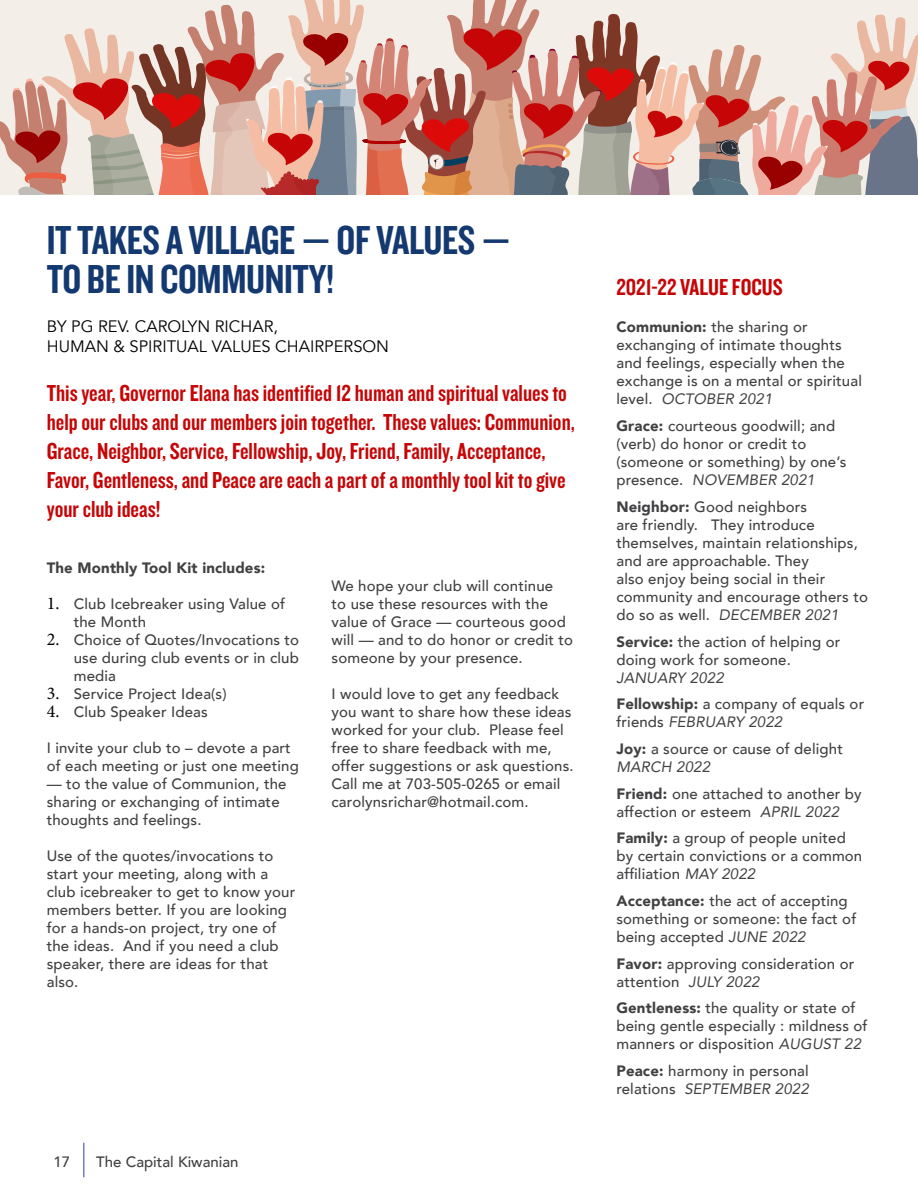
<style>
.page{position:relative;width:918px;height:1188px;background:#fff}
.page>*{position:absolute;margin:0;border:0;box-sizing:border-box;transform-origin:0 0}
.t1{font:42px/39px "Knockout HTF49 Liteweight";letter-spacing:-.01em;color:#133970}
.t2{font:24px/28.8px "Knockout HTF49 Liteweight";color:#c60506}
.t3{font:16.5px/19.8px "Avenir";color:#000}
.t4{font:500 15px/18px "Avenir";letter-spacing:.01em;color:#414042}
.t5{font:900 15px "Avenir";letter-spacing:.01em;color:#414042}
.s1{font-family:"Minion Pro";font-weight:400;font-size:18px;color:#000}
.s2{font-weight:900}
.s3{font-weight:400;font-style:italic}
</style>
<div class="page">
<hr style="left:84px;top:1143px;width:1px;height:34px;background:#25408f">
<svg style="left:0;top:0;width:918px;height:195px;background:#d3a59c"></svg>
<h1 class="t1" style="left:47px;top:222px;width:466px">IT TAKES A VILLAGE — OF VALUES —<br>TO BE IN COMMUNITY!</h1>
<p class="t3" style="left:47px;top:317px;width:344px">BY PG REV. CAROLYN RICHAR,<br>HUMAN &amp; SPIRITUAL VALUES CHAIRPERSON</p>
<p class="t2" style="left:47px;top:380px;width:530px">This year, Governor Elana has identified 12 human and spiritual values to help our clubs and our members join together. These values: Communion, Grace, Neighbor, Service, Fellowship, Joy, Friend, Family, Acceptance, Favor, Gentleness, and Peace are each a part of a monthly tool kit to give your club ideas!</p>
<p class="t5" style="left:47px;top:555px;width:220px">The Monthly Tool Kit includes:</p>
<p class="t4" style="left:74px;top:594px;width:213px;text-indent:-27px"><span class="s1">1.</span> Club Icebreaker using Value of the Month</p>
<p class="t4" style="left:74px;top:630px;width:227px;text-align:justify;text-indent:-27px"><span class="s1">2.</span> Choice of Quotes/Invocations to use during club events or in club media</p>
<p class="t4" style="left:47px;top:684px;width:181px"><span class="s1">3.</span> Service Project Idea(s)</p>
<p class="t4" style="left:47px;top:702px;width:162px"><span class="s1">4.</span> Club Speaker Ideas</p>
<p class="t4" style="left:47px;top:738px;width:254px">I invite your club to – devote a part of each meeting or just one meeting</p>
<p class="t4" style="left:47px;top:774px;width:241px">— to the value of Communion, the sharing or exchanging of intimate thoughts and feelings.</p>
<p class="t4" style="left:47px;top:846px;width:250px">Use of the quotes/invocations to start your meeting, along with a club icebreaker to get to know your members better. If you are looking for a hands-on project, try one of the ideas. And if you need a club speaker, there are ideas for that also.</p>
<p class="t4" style="left:332px;top:576px;width:243px">We hope your club will continue<br>to use these resources with the value of Grace — courteous good will — and to do honor or credit to someone by your presence.</p>
<p class="t4" style="left:332px;top:684px;width:244px">I would love to get any feedback you want to share how these ideas worked for your club. Please feel free to share feedback with me, offer suggestions or ask questions.<br>Call me at 703-505-0265 or email carolynsrichar@hotmail.com.</p>
<p class="t4" style="left:54px;top:1152px;width:18px">17</p>
<p class="t4" style="left:96px;top:1152px;width:144px">The Capital Kiwanian</p>
<h2 class="t2" style="left:616px;top:273px;width:168px">2021-22 VALUE FOCUS</h2>
<p class="t4" style="left:616px;top:317px;width:247px"><span class="s2">Communion:</span> the sharing or exchanging of intimate thoughts and feelings, especially when the exchange is on a mental or spiritual level. <span class="s3">OCTOBER 2021</span></p>
<p class="t4" style="left:616px;top:416px;width:231px"><span class="s2">Grace:</span> courteous goodwill; and (verb) do honor or credit to (someone or something) by one’s presence. <span class="s3">NOVEMBER 2021</span></p>
<p class="t4" style="left:616px;top:497px;width:253px"><span class="s2">Neighbor:</span> Good neighbors<br>are friendly. They introduce themselves, maintain relationships, and are approachable. They<br>also enjoy being social in their community and encourage others to do so as well. <span class="s3">DECEMBER 2021</span></p>
<p class="t4" style="left:616px;top:632px;width:226px"><span class="s2">Service:</span> the action of helping or doing work for someone.</p>
<p class="t4" style="left:616px;top:663px;width:249px;line-height:26.7px"><span class="s3">JANUARY 2022<br></span><span class="s2">Fellowship:</span> a company of equals or</p>
<p class="t4" style="left:616px;top:708px;width:228px;line-height:26.7px">friends <span class="s3">FEBRUARY 2022<br></span><span class="s2">Joy:</span> a source or cause of delight</p>
<p class="t4" style="left:616px;top:753px;width:247px;line-height:26.7px"><span class="s3">MARCH 2022<br></span><span class="s2">Friend:</span> one attached to another by</p>
<p class="t4" style="left:616px;top:797px;width:231px;line-height:26.7px">affection or esteem <span class="s3">APRIL 2022<br></span><span class="s2">Family:</span> a group of people united</p>
<p class="t4" style="left:616px;top:846px;width:247px">by certain convictions or a common affiliation <span class="s3">MAY 2022</span></p>
<p class="t4" style="left:616px;top:891px;width:241px"><span class="s2">Acceptance:</span> the act of accepting something or someone: the fact of being accepted <span class="s3">JUNE 2022</span></p>
<p class="t4" style="left:616px;top:954px;width:239px"><span class="s2">Favor:</span> approving consideration or attention <span class="s3">JULY 2022</span></p>
<p class="t4" style="left:616px;top:998px;width:253px"><span class="s2">Gentleness:</span> the quality or state of being gentle especially : mildness of manners or disposition <span class="s3">AUGUST 22</span></p>
<p class="t4" style="left:616px;top:1061px;width:194px"><span class="s2">Peace:</span> harmony in personal relations <span class="s3">SEPTEMBER 2022</span></p>
</div>
